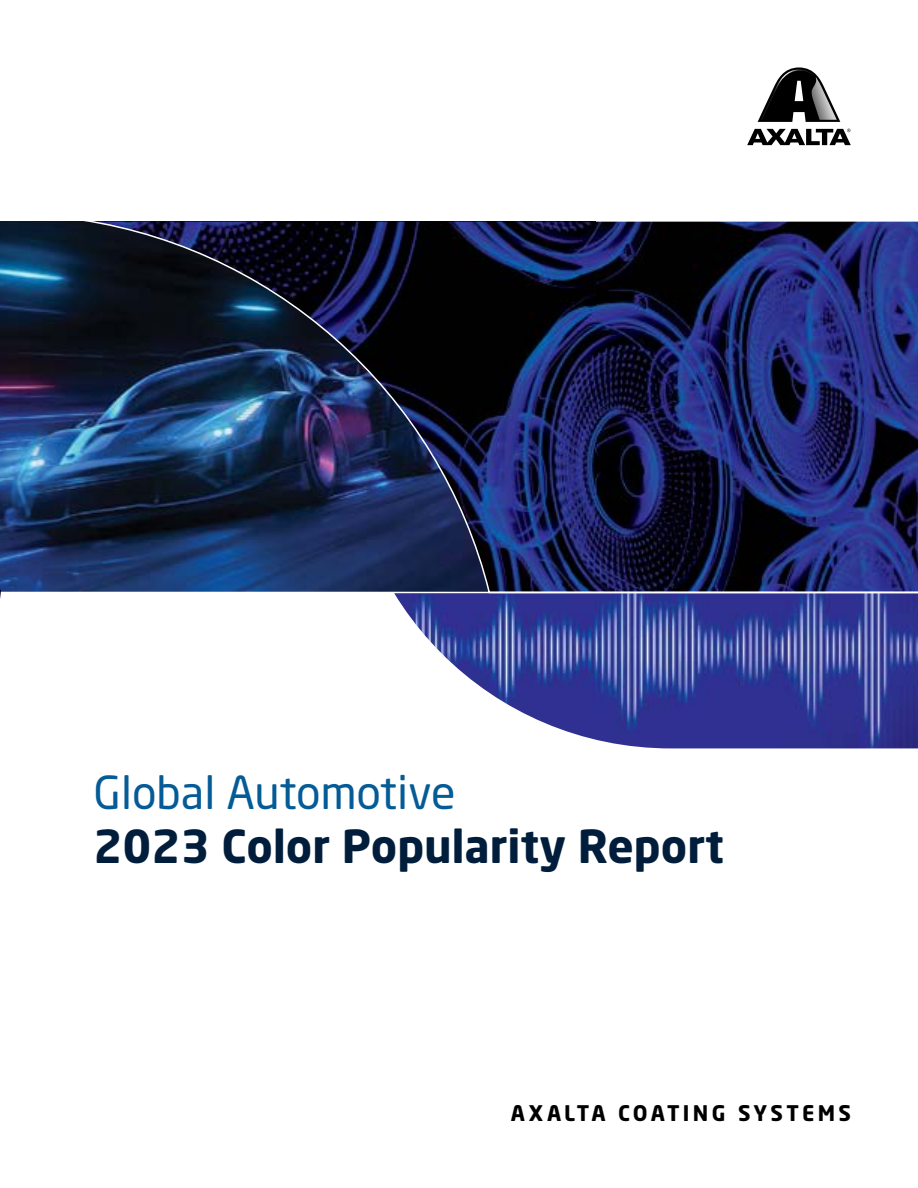
<style>
.page{position:relative;width:918px;height:1188px;background:#fff}
.page>*{position:absolute;margin:0;border:0;box-sizing:border-box;transform-origin:0 0}
.t1{font:700 45px "Neo Sans Pro";color:#001e3b}
.t2{font:45px "Neo Sans Pro";color:#045b96}
.t3{font:700 21.3px "Neo Sans Pro";letter-spacing:.15em;color:#000}
</style>
<div class="page">
<svg style="left:747px;top:67px;width:104px;height:78px"></svg>
<img style="left:394px;top:594px;width:524px;height:154px">
<img style="left:0;top:222px;width:918px;height:372px">
<p class="t2" style="left:94px;top:765px;width:364px">Global Automotive</p>
<p class="t1" style="left:94px;top:818px;width:632px">2023 Color Popularity Report</p>
<p class="t3" style="left:511px;top:1099px;width:342px">AXALTA COATING SYSTEMS</p>
</div>
